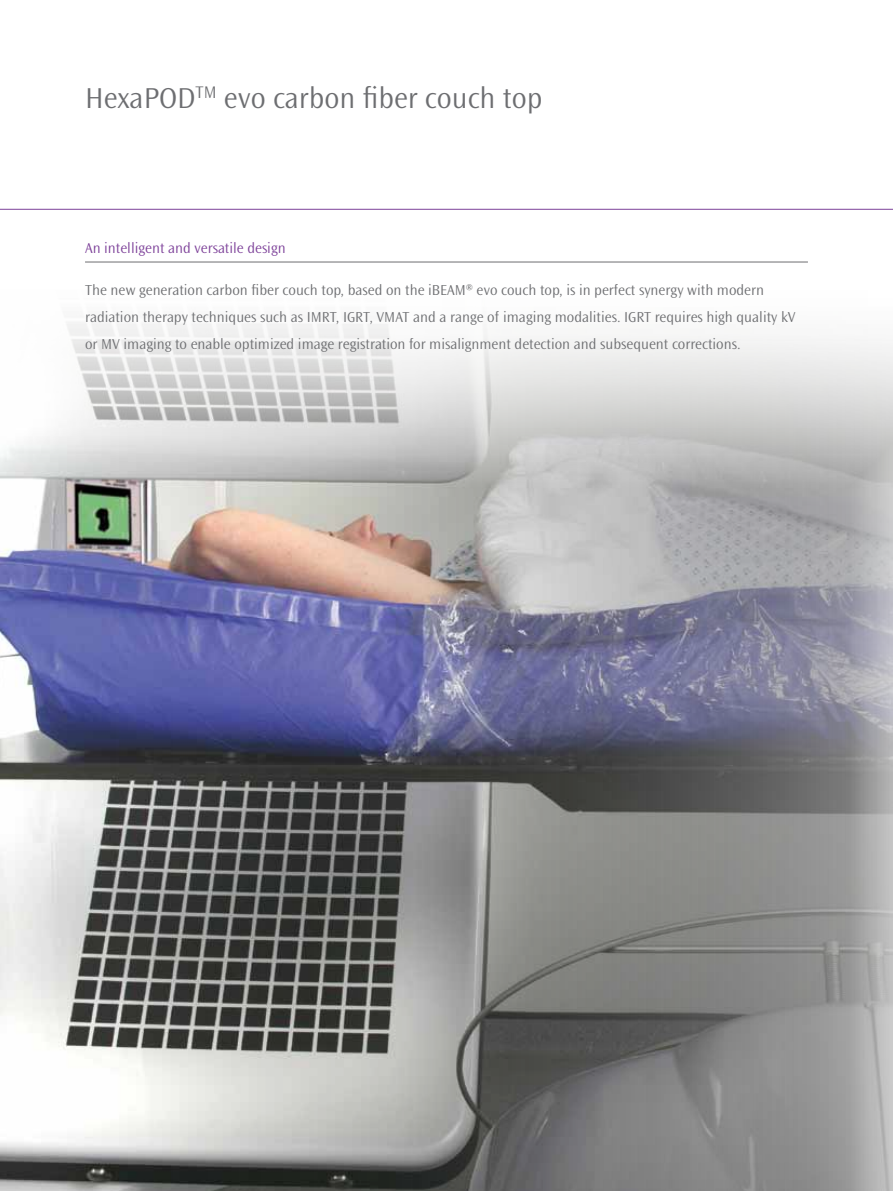
<style>
.page{position:relative;width:893px;height:1191px;background:#fff}
.page>*{position:absolute;margin:0;border:0;box-sizing:border-box;transform-origin:0 0}
.t1{font:300 30px "Ocean Sans";color:#6d6e71}
.t2{font:300 15px/27px "Ocean Sans";color:#6d6e71}
.t3{font:300 15px "Ocean Sans";color:#7d4199}
</style>
<div class="page">
<img style="left:0;top:322px;width:893px;height:869px">
<hr style="left:85px;top:262px;width:723px;height:1px;background:#6d6e71">
<hr style="left:0;top:209px;width:893px;height:1px;background:#7d4199">
<h1 class="t1" style="left:85px;top:81px;width:459px">HexaPOD<sup>TM</sup> evo carbon fiber couch top</h1>
<p class="t3" style="left:85px;top:240px;width:202px">An intelligent and versatile design</p>
<p class="t2" style="left:85px;top:277px;width:712px">The new generation carbon fiber couch top, based on the iBeam ® evo couch top, is in perfect synergy with modern radiation therapy techniques such as IMRT, IGRT, VMAT and a range of imaging modalities. IGRT requires high quality kV or MV imaging to enable optimized image registration for misalignment detection and subsequent corrections.</p>
</div>
